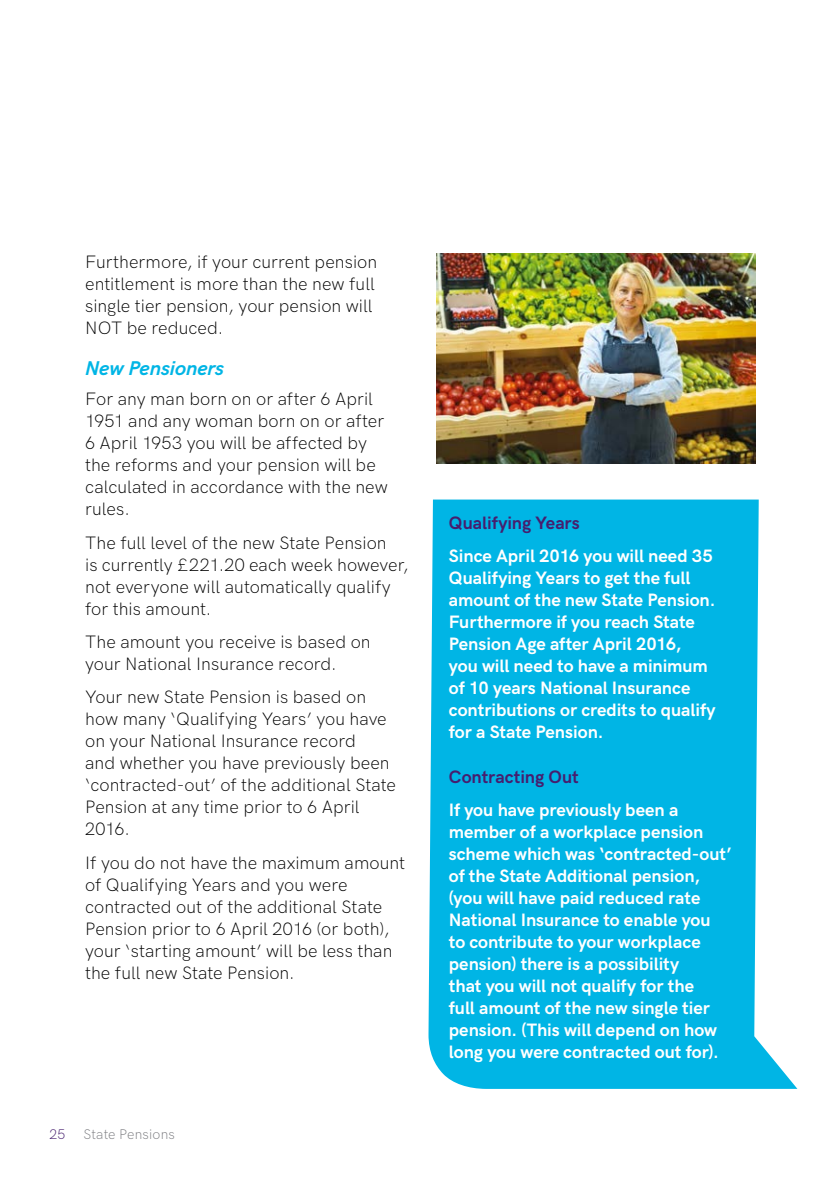
<style>
.page{position:relative;width:840px;height:1191px;background:#fff}
.page>*{position:absolute;margin:0;border:0;box-sizing:border-box;transform-origin:0 0}
.t1{font:italic 700 20px "HK Grotesk";color:#00b5e5}
.t2{font:300 18px/22px "HK Grotesk";letter-spacing:.005em;color:#000}
.t3{font:700 18px/22px "HK Grotesk";color:#fff}
.t4{font:700 18px "HK Grotesk";color:#461e6e}
.t5{font:300 14px "HK Grotesk";letter-spacing:.015em;color:#7b7c80}
.t6{font:300 14px "HK Grotesk";color:#461e6e}
</style>
<div class="page">
<svg style="left:428px;top:499px;width:369px;height:590px;background:#1ebde8"></svg>
<img style="left:436px;top:254px;width:318px;height:209px">
<p class="t2" style="left:85px;top:249px;width:293px">Furthermore, if your current pension entitlement is more than the new full single tier pension, your pension will<br>NOT be reduced.</p>
<p class="t1" style="left:85px;top:353px;width:140px">New Pensioners</p>
<p class="t2" style="left:85px;top:387px;width:304px">For any man born on or after 6 April<br>1951 and any woman born on or after<br>6 April 1953 you will be affected by the reforms and your pension will be calculated in accordance with the new rules.</p>
<p class="t2" style="left:85px;top:530px;width:325px">The full level of the new State Pension<br>is currently £221.20 each week however, not everyone will automatically qualify for this amount.</p>
<p class="t2" style="left:85px;top:629px;width:287px">The amount you receive is based on your National Insurance record.</p>
<p class="t2" style="left:85px;top:685px;width:312px">Your new State Pension is based on how many ‘Qualifying Years’ you have on your National Insurance record<br>and whether you have previously been ‘contracted-out’ of the additional State<br>Pension at any time prior to 6 April<br>2016.</p>
<p class="t2" style="left:85px;top:850px;width:321px">If you do not have the maximum amount of Qualifying Years and you were contracted out of the additional State Pension prior to 6 April 2016 (or both), your ‘starting amount’ will be less than the full new State Pension.</p>
<p class="t6" style="left:49px;top:1123px;width:17px">25</p>
<p class="t5" style="left:83px;top:1123px;width:93px">State Pensions</p>
<p class="t4" style="left:448px;top:509px;width:132px">Qualifying Years</p>
<p class="t3" style="left:448px;top:543px;width:268px">Since April 2016 you will need 35<br>Qualifying Years to get the full amount of the new State Pension.<br>Furthermore if you reach State<br>Pension Age after April 2016,<br>you will need to have a minimum of 10 years National Insurance contributions or credits to qualify for a State Pension.</p>
<p class="t4" style="left:448px;top:763px;width:131px">Contracting Out</p>
<p class="t3" style="left:448px;top:797px;width:284px">If you have previously been a member of a workplace pension scheme which was ‘contracted-out’ of the State Additional pension, (you will have paid reduced rate<br>National Insurance to enable you to contribute to your workplace pension) there is a possibility<br>that you will not qualify for the<br>full amount of the new single tier pension. (This will depend on how long you were contracted out for).</p>
</div>
